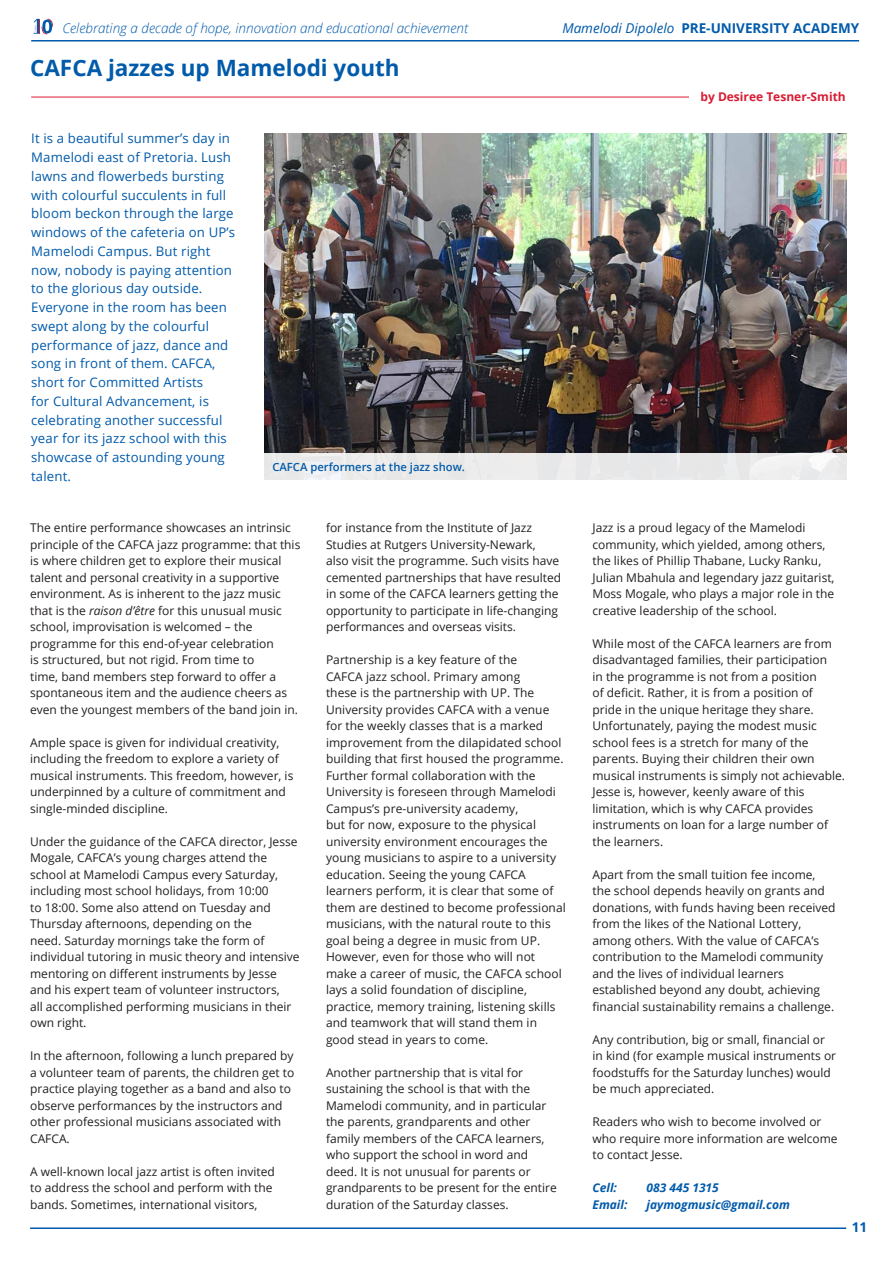
<style>
.page{position:relative;width:893px;height:1263px;background:#fff}
.page>*{position:absolute;margin:0;border:0;box-sizing:border-box;transform-origin:0 0}
.t1{font:700 22.5px "Open Sans";color:#015aaa}
.t2{font:italic 300 13.5px "Open Sans";color:#015aaa}
.t3{font:700 13.5px "Open Sans";color:#015aaa}
.t4{font:13.2px/18.8px "Open Sans";letter-spacing:.01em;color:#015aaa}
.t5{font:12px/16.5px "Open Sans";color:#231f20}
.t6{font:italic 700 12px "Open Sans";color:#015aaa}
.t7{font:700 12px "Open Sans";color:#d81c33}
.t8{font:600 11.25px "Open Sans";color:#015aaa}
.s1{font-weight:400;font-style:italic}
.s2{font-style:italic}
</style>
<div class="page">
<hr style="left:30px;top:1227px;width:816px;height:2px;background:#015aaa">
<hr style="left:31px;top:40px;width:828px;height:2px;background:#015aaa">
<hr style="left:31px;top:97px;width:658px;height:1px;background:#d81c33">
<img style="left:264px;top:133px;width:582px;height:321px">
<div style="left:264px;top:454px;width:583px;height:26px;background:#ebebeb"></div>
<svg style="left:34px;top:19px;width:19px;height:15px"></svg>
<p class="t2" style="left:62px;top:18px;width:407px">Celebrating a decade of hope, innovation and educational achievement</p>
<p class="t1" style="left:30px;top:52px;width:371px">CAFCA jazzes up Mamelodi youth</p>
<p class="t4" style="left:31px;top:129px;width:206px">It is a beautiful summer’s day in<br>Mamelodi east of Pretoria. Lush lawns and flowerbeds bursting with colourful succulents in full bloom beckon through the large windows of the cafeteria on UP’s<br>Mamelodi Campus. But right now, nobody is paying attention to the glorious day outside.<br>Everyone in the room has been swept along by the colourful performance of jazz, dance and song in front of them. CAFCA, short for Committed Artists<br>for Cultural Advancement, is celebrating another successful year for its jazz school with this showcase of astounding young talent.</p>
<p class="t8" style="left:272px;top:459px;width:194px">CAFCA performers at the jazz show.</p>
<p class="t3" style="left:562px;top:18px;width:298px"><span class="s1">Mamelodi Dipolelo</span> PRE-UNIVERSITY ACADEMY</p>
<p class="t7" style="left:700px;top:88px;width:147px">by Desiree Tesner-Smith</p>
<p class="t5" style="left:30px;top:519px;width:272px">The entire performance showcases an intrinsic principle of the CAFCA jazz programme: that this is where children get to explore their musical talent and personal creativity in a supportive environment. As is inherent to the jazz music that is the <span class="s2">raison d’être</span> for this unusual music school, improvisation is welcomed – the programme for this end-of-year celebration<br>is structured, but not rigid. From time to<br>time, band members step forward to offer a spontaneous item and the audience cheers as even the youngest members of the band join in.</p>
<p class="t5" style="left:30px;top:734px;width:265px">Ample space is given for individual creativity, including the freedom to explore a variety of musical instruments. This freedom, however, is underpinned by a culture of commitment and single-minded discipline.</p>
<p class="t5" style="left:30px;top:833px;width:271px">Under the guidance of the CAFCA director, Jesse Mogale, CAFCA’s young charges attend the school at Mamelodi Campus every Saturday, including most school holidays, from 10:00<br>to 18:00. Some also attend on Tuesday and Thursday afternoons, depending on the<br>need. Saturday mornings take the form of individual tutoring in music theory and intensive mentoring on different instruments by Jesse and his expert team of volunteer instructors,<br>all accomplished performing musicians in their own right.</p>
<p class="t5" style="left:30px;top:1047px;width:266px">In the afternoon, following a lunch prepared by a volunteer team of parents, the children get to practice playing together as a band and also to observe performances by the instructors and other professional musicians associated with CAFCA.</p>
<p class="t5" style="left:30px;top:1163px;width:246px">A well-known local jazz artist is often invited to address the school and perform with the bands. Sometimes, international visitors,</p>
<p class="t5" style="left:326px;top:519px;width:237px">for instance from the Institute of Jazz Studies at Rutgers University-Newark, also visit the programme. Such visits have cemented partnerships that have resulted in some of the CAFCA learners getting the opportunity to participate in life-changing performances and overseas visits.</p>
<p class="t5" style="left:326px;top:651px;width:241px">Partnership is a key feature of the<br>CAFCA jazz school. Primary among<br>these is the partnership with UP. The University provides CAFCA with a venue for the weekly classes that is a marked improvement from the dilapidated school building that first housed the programme.<br>Further formal collaboration with the University is foreseen through Mamelodi Campus’s pre-university academy,<br>but for now, exposure to the physical university environment encourages the young musicians to aspire to a university education. Seeing the young CAFCA learners perform, it is clear that some of them are destined to become professional musicians, with the natural route to this goal being a degree in music from UP.<br>However, even for those who will not make a career of music, the CAFCA school lays a solid foundation of discipline, practice, memory training, listening skills and teamwork that will stand them in good stead in years to come.</p>
<p class="t5" style="left:326px;top:1064px;width:232px">Another partnership that is vital for sustaining the school is that with the Mamelodi community, and in particular the parents, grandparents and other family members of the CAFCA learners, who support the school in word and deed. It is not unusual for parents or grandparents to be present for the entire duration of the Saturday classes.</p>
<p class="t5" style="left:592px;top:519px;width:244px">Jazz is a proud legacy of the Mamelodi community, which yielded, among others, the likes of Phillip Thabane, Lucky Ranku, Julian Mbahula and legendary jazz guitarist, Moss Mogale, who plays a major role in the creative leadership of the school.</p>
<p class="t5" style="left:592px;top:635px;width:254px">While most of the CAFCA learners are from disadvantaged families, their participation<br>in the programme is not from a position<br>of deficit. Rather, it is from a position of pride in the unique heritage they share.<br>Unfortunately, paying the modest music school fees is a stretch for many of the parents. Buying their children their own musical instruments is simply not achievable.<br>Jesse is, however, keenly aware of this limitation, which is why CAFCA provides instruments on loan for a large number of the learners.</p>
<p class="t5" style="left:592px;top:866px;width:245px">Apart from the small tuition fee income, the school depends heavily on grants and donations, with funds having been received from the likes of the National Lottery, among others. With the value of CAFCA’s contribution to the Mamelodi community and the lives of individual learners established beyond any doubt, achieving financial sustainability remains a challenge.</p>
<p class="t5" style="left:592px;top:1031px;width:245px">Any contribution, big or small, financial or in kind (for example musical instruments or foodstuffs for the Saturday lunches) would be much appreciated.</p>
<p class="t5" style="left:592px;top:1113px;width:247px">Readers who wish to become involved or who require more information are welcome to contact Jesse.</p>
<p class="t6" style="left:592px;top:1179px;width:26px">Cell:</p>
<p class="t6" style="left:646px;top:1179px;width:74px">083 445 1315</p>
<p class="t6" style="left:592px;top:1196px;width:37px">Email:</p>
<p class="t6" style="left:646px;top:1196px;width:145px">jaymogmusic@gmail.com</p>
<p class="t3" style="left:852px;top:1217px;width:17px">11</p>
</div>
